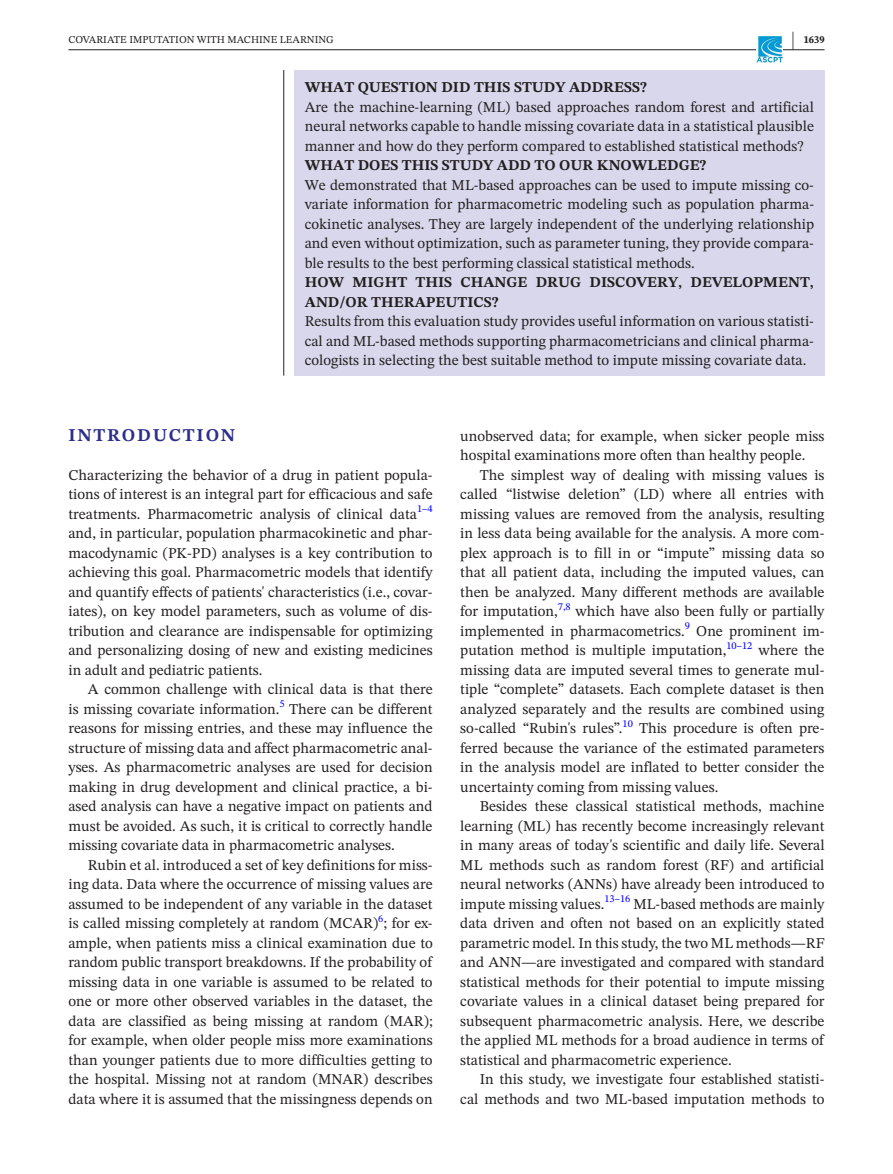
<style>
.page{position:relative;width:893px;height:1174px;background:#fff}
.page>*{position:absolute;margin:0;border:0;box-sizing:border-box;transform-origin:0 0}
.t1{font:700 21px "STIX Two Text";color:#231f20;scale:.42 1}
.t2{font:700 18px "STIX Two Text";letter-spacing:.1em;color:#2c2d8c}
.t3{font:15px/19.5px "STIX Two Text";color:#231f20;text-align:justify}
.t4{font:700 15px/19.5px "STIX Two Text";color:#231f20}
.t5{font:10.5px "STIX Two Text";color:#231f20}
.t6{font:10.5px "STIX Two Text";color:#00f}
.t7{font:700 10.5px "STIX Two Text";color:#231f20}
</style>
<div class="page">
<hr style="left:68px;top:49px;width:756px;height:1px;background:#231f20">
<img style="left:757px;top:37px;width:25px;height:25px">
<div style="left:294px;top:70px;width:530px;height:305px;background:#d9d7eb"></div>
<hr style="left:283px;top:70px;width:1px;height:305px;background:#231f20">
<h1 class="t1" style="left:792px;top:24px;width:8px">|</h1>
<p class="t5" style="left:68px;top:32px;width:267px">COVARIATE IMPUTATION WITH MACHINE LEARNING</p>
<p class="t7" style="left:804px;top:32px;width:22px">1639</p>
<p class="t4" style="left:305px;top:78px;width:344px">WHAT QUESTION DID THIS STUDY ADDRESS?</p>
<p class="t3" style="left:305px;top:97px;width:511px">Are the machine-learning (ML) based approaches random forest and artificial neural networks capable to handle missing covariate data in a statistical plausible manner and how do they perform compared to established statistical methods?</p>
<p class="t4" style="left:305px;top:156px;width:403px">WHAT DOES THIS STUDY ADD TO OUR KNOWLEDGE?</p>
<p class="t3" style="left:305px;top:175px;width:511px">We demonstrated that ML-based approaches can be used to impute missing co&shy;variate information for pharmacometric modeling such as population pharma&shy;cokinetic analyses. They are largely independent of the underlying relationship and even without optimization, such as parameter tuning, they provide compara&shy;ble results to the best performing classical statistical methods.</p>
<p class="t4" style="left:305px;top:273px;width:511px">HOW MIGHT THIS CHANGE DRUG DISCOVERY, DEVELOPMENT,<br>AND/OR THERAPEUTICS?</p>
<p class="t3" style="left:305px;top:311px;width:511px">Results from this evaluation study provides useful information on various statisti&shy;cal and ML-based methods supporting pharmacometricians and clinical pharma&shy;cologists in selecting the best suitable method to impute missing covariate data.</p>
<p class="t2" style="left:68px;top:422px;width:168px">INTRODUCTION</p>
<p class="t3" style="left:68px;top:465px;width:366px">Characterizing the behavior of a drug in patient popula&shy;tions of interest is an integral part for efficacious and safe treatments. Pharmacometric analysis of clinical data</p>
<p class="t6" style="left:417px;top:501px;width:17px">1–4</p>
<p class="t3" style="left:68px;top:523px;width:366px">and, in particular, population pharmacokinetic and phar&shy;macodynamic (PK-PD) analyses is a key contribution to achieving this goal. Pharmacometric models that identify and quantify effects of patients' characteristics (i.e., covar&shy;iates), on key model parameters, such as volume of dis&shy;tribution and clearance are indispensable for optimizing and personalizing dosing of new and existing medicines in adult and pediatric patients.</p>
<p class="t3" style="left:68px;top:679px;width:366px;text-indent:19px">A common challenge with clinical data is that there is missing covariate information.</p>
<p class="t6" style="left:280px;top:696px;width:7px">5</p>
<p class="t3" style="left:68px;top:699px;width:366px;text-indent:221px">There can be different reasons for missing entries, and these may influence the structure of missing data and affect pharmacometric anal&shy;yses. As pharmacometric analyses are used for decision making in drug development and clinical practice, a bi&shy;ased analysis can have a negative impact on patients and must be avoided. As such, it is critical to correctly handle missing covariate data in pharmacometric analyses.</p>
<p class="t3" style="left:68px;top:855px;width:366px;text-indent:20px">Rubin et al. introduced a set of key definitions for miss&shy;ing data. Data where the occurrence of missing values are assumed to be independent of any variable in the dataset is called missing completely at random (MCAR) ; for ex-</p>
<p class="t6" style="left:378px;top:910px;width:7px">6</p>
<p class="t3" style="left:68px;top:933px;width:366px">ample, when patients miss a clinical examination due to random public transport breakdowns. If the probability of missing data in one variable is assumed to be related to one or more other observed variables in the dataset, the data are classified as being missing at random (MAR); for example, when older people miss more examinations than younger patients due to more difficulties getting to the hospital. Missing not at random (MNAR) describes data where it is assumed that the missingness depends on</p>
<p class="t3" style="left:460px;top:426px;width:366px">unobserved data; for example, when sicker people miss hospital examinations more often than healthy people.</p>
<p class="t3" style="left:460px;top:465px;width:366px;text-indent:20px">The simplest way of dealing with missing values is called “listwise deletion” (LD) where all entries with missing values are removed from the analysis, resulting in less data being available for the analysis. A more com&shy;plex approach is to fill in or “impute” missing data so that all patient data, including the imputed values, can then be analyzed. Many different methods are available for imputation,<sup>7,8</sup> which have also been fully or partially implemented in pharmacometrics.</p>
<p class="t6" style="left:685px;top:618px;width:7px">9</p>
<p class="t3" style="left:460px;top:621px;width:366px;text-indent:236px">One prominent im&shy;putation method is multiple imputation,</p>
<p class="t6" style="left:726px;top:637px;width:28px">10–12</p>
<p class="t3" style="left:460px;top:640px;width:366px;text-indent:298px">where the missing data are imputed several times to generate mul&shy;tiple “complete” datasets. Each complete dataset is then analyzed separately and the results are combined using so-called “Rubin's rules”.</p>
<p class="t6" style="left:623px;top:715px;width:12px">10</p>
<p class="t3" style="left:460px;top:718px;width:366px;text-indent:179px">This procedure is often pre&shy;ferred because the variance of the estimated parameters in the analysis model are inflated to better consider the uncertainty coming from missing values.</p>
<p class="t3" style="left:460px;top:796px;width:366px;text-indent:20px">Besides these classical statistical methods, machine learning (ML) has recently become increasingly relevant in many areas of today's scientific and daily life. Several ML methods such as random forest (RF) and artificial neural networks (ANNs) have already been introduced to impute missing values.</p>
<p class="t6" style="left:604px;top:891px;width:28px">13–16</p>
<p class="t3" style="left:460px;top:894px;width:366px;text-indent:173px">ML-based methods are mainly data driven and often not based on an explicitly stated parametric model. In this study, the two ML methods—RF and ANN—are investigated and compared with standard statistical methods for their potential to impute missing covariate values in a clinical dataset being prepared for subsequent pharmacometric analysis. Here, we describe the applied ML methods for a broad audience in terms of statistical and pharmacometric experience.</p>
<p class="t3" style="left:460px;top:1069px;width:366px;text-align:right">In this study, we investigate four established statisti&shy;cal methods and two ML-based imputation methods to</p>
</div>
